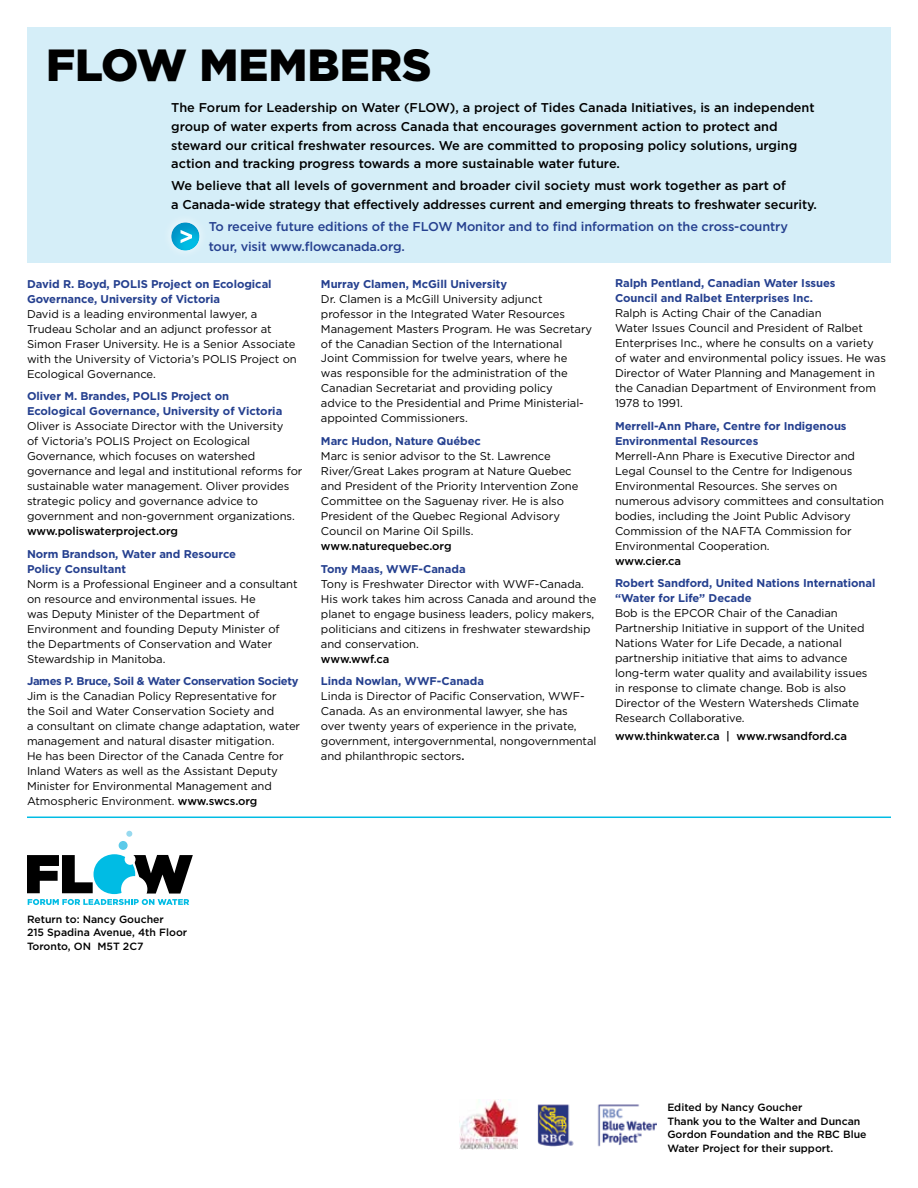
<style>
.page{position:relative;width:918px;height:1188px;background:#fff}
.page>*{position:absolute;margin:0;border:0;box-sizing:border-box;transform-origin:0 0}
.t1{font:900 45px "Gotham";color:#000}
.t2{font:500 12.75px/18.8px "Gotham";color:#000}
.t3{font:500 12.75px/19.5px "Gotham";letter-spacing:-.01em;color:#25408f}
.t4{font:11.25px/15px "Gotham";letter-spacing:-.005em;color:#000}
.t5{font:700 11.25px/15px "Gotham";letter-spacing:-.005em;color:#25408f}
.t6{font:500 11.25px "Gotham";letter-spacing:-.005em;color:#000}
.t7{font:700 11.25px "Gotham";letter-spacing:-.03em;color:#25408f}
.t8{font:500 10.5px/13.5px "Gotham";color:#000}
.s1{font-weight:500}
</style>
<div class="page">
<svg style="left:126px;top:831px;width:6px;height:6px"></svg>
<div style="left:119px;top:841px;width:9px;height:9px;background:#5bcae9;border-radius:50%"></div>
<svg style="left:27px;top:854px;width:166px;height:51px"></svg>
<div style="left:27px;top:27px;width:864px;height:235px;background:#d5eef8"></div>
<img style="left:538px;top:1104px;width:119px;height:42px">
<img style="left:459px;top:1100px;width:59px;height:50px">
<hr style="left:27px;top:817px;width:864px;height:1px;background:#00bce4">
<div style="left:170px;top:221px;width:32px;height:30px;background:#25408f;opacity:.3"></div>
<svg style="left:181px;top:230px;width:11px;height:13px"></svg>
<h1 class="t1" style="left:46px;top:34px;width:387px">FLOW MEMBERS</h1>
<p class="t2" style="left:171px;top:98px;width:645px">The Forum for Leadership on Water (FLOW), a project of Tides Canada Initiatives, is an independent group of water experts from across Canada that encourages government action to protect and steward our critical freshwater resources. We are committed to proposing policy solutions, urging action and tracking progress towards a more sustainable water future.</p>
<p class="t2" style="left:171px;top:176px;width:647px">We believe that all levels of government and broader civil society must work together as part of<br>a Canada-wide strategy that effectively addresses current and emerging threats to freshwater security.</p>
<p class="t3" style="left:209px;top:217px;width:581px">To receive future editions of the FLOW Monitor and to find information on the cross-country tour, visit www.flowcanada.org.</p>
<p class="t5" style="left:27px;top:276px;width:246px">David R. Boyd, POLIS Project on Ecological<br>Governance, University of Victoria</p>
<p class="t4" style="left:27px;top:306px;width:271px">David is a leading environmental lawyer, a Trudeau Scholar and an adjunct professor at Simon Fraser University. He is a Senior Associate with the University of Victoria’s POLIS Project on Ecological Governance.</p>
<p class="t5" style="left:27px;top:389px;width:257px">Oliver M. Brandes, POLIS Project on<br>Ecological Governance, University of Victoria</p>
<p class="t4" style="left:27px;top:418px;width:277px">Oliver is Associate Director with the University<br>of Victoria’s POLIS Project on Ecological Governance, which focuses on watershed governance and legal and institutional reforms for sustainable water management. Oliver provides strategic policy and governance advice to government and non-government organizations.</p>
<p class="t6" style="left:27px;top:524px;width:153px">www.poliswaterproject.org</p>
<p class="t5" style="left:27px;top:546px;width:211px">Norm Brandson, Water and Resource<br>Policy Consultant</p>
<p class="t4" style="left:27px;top:576px;width:272px">Norm is a Professional Engineer and a consultant on resource and environmental issues. He<br>was Deputy Minister of the Department of Environment and founding Deputy Minister of the Departments of Conservation and Water Stewardship in Manitoba.</p>
<p class="t7" style="left:27px;top:674px;width:273px">James P. Bruce, Soil &amp; Water Conservation Society</p>
<p class="t4" style="left:27px;top:689px;width:275px">Jim is the Canadian Policy Representative for<br>the Soil and Water Conservation Society and<br>a consultant on climate change adaptation, water management and natural disaster mitigation.<br>He has been Director of the Canada Centre for Inland Waters as well as the Assistant Deputy Minister for Environmental Management and Atmospheric Environment. <span class="s1">www.swcs.org</span></p>
<p class="t5" style="left:615px;top:276px;width:222px">Ralph Pentland, Canadian Water Issues<br>Council and Ralbet Enterprises Inc.</p>
<p class="t4" style="left:615px;top:306px;width:273px">Ralph is Acting Chair of the Canadian<br>Water Issues Council and President of Ralbet Enterprises Inc., where he consults on a variety of water and environmental policy issues. He was Director of Water Planning and Management in the Canadian Department of Environment from 1978 to 1991.</p>
<p class="t5" style="left:615px;top:418px;width:233px">Merrell-Ann Phare, Centre for Indigenous<br>Environmental Resources</p>
<p class="t4" style="left:615px;top:448px;width:271px">Merrell-Ann Phare is Executive Director and Legal Counsel to the Centre for Indigenous Environmental Resources. She serves on numerous advisory committees and consultation bodies, including the Joint Public Advisory Commission of the NAFTA Commission for Environmental Cooperation.</p>
<p class="t6" style="left:615px;top:554px;width:68px">www.cier.ca</p>
<p class="t5" style="left:615px;top:576px;width:262px">Robert Sandford, United Nations International “Water for Life” Decade</p>
<p class="t4" style="left:615px;top:606px;width:254px">Bob is the EPCOR Chair of the Canadian Partnership Initiative in support of the United Nations Water for Life Decade, a national partnership initiative that aims to advance long-term water quality and availability issues in response to climate change. Bob is also Director of the Western Watersheds Climate Research Collaborative.</p>
<p class="t6" style="left:615px;top:728px;width:234px">www.thinkwater.ca | www.rwsandford.ca</p>
<p class="t5" style="left:321px;top:276px;width:188px">Murray Clamen, McGill University</p>
<p class="t4" style="left:321px;top:291px;width:273px">Dr. Clamen is a McGill University adjunct professor in the Integrated Water Resources Management Masters Program. He was Secretary of the Canadian Section of the International Joint Commission for twelve years, where he<br>was responsible for the administration of the Canadian Secretariat and providing policy<br>advice to the Presidential and Prime Ministerial&shy;appointed Commissioners.</p>
<p class="t5" style="left:321px;top:433px;width:161px">Marc Hudon, Nature Québec</p>
<p class="t4" style="left:321px;top:448px;width:259px">Marc is senior advisor to the St. Lawrence River/Great Lakes program at Nature Quebec and President of the Priority Intervention Zone Committee on the Saguenay river. He is also President of the Quebec Regional Advisory Council on Marine Oil Spills.</p>
<p class="t6" style="left:321px;top:539px;width:132px">www.naturequebec.org</p>
<p class="t5" style="left:321px;top:561px;width:146px">Tony Maas, WWF-Canada</p>
<p class="t4" style="left:321px;top:576px;width:277px">Tony is Freshwater Director with WWF-Canada.<br>His work takes him across Canada and around the planet to engage business leaders, policy makers, politicians and citizens in freshwater stewardship and conservation.</p>
<p class="t6" style="left:321px;top:651px;width:70px">www.wwf.ca</p>
<p class="t5" style="left:321px;top:674px;width:165px">Linda Nowlan, WWF-Canada</p>
<p class="t4" style="left:321px;top:688px;width:277px">Linda is Director of Pacific Conservation, WWF-Canada. As an environmental lawyer, she has<br>over twenty years of experience in the private, government, intergovernmental, nongovernmental and philanthropic sectors<span class="s1">.</span></p>
<p class="t8" style="left:27px;top:912px;width:162px">Return to: Nancy Goucher<br>215 Spadina Avenue, 4th Floor<br>Toronto, ON M5T 2C7</p>
<p class="t8" style="left:667px;top:1101px;width:201px">Edited by Nancy Goucher<br>Thank you to the Walter and Duncan<br>Gordon Foundation and the RBC Blue<br>Water Project for their support.</p>
</div>
